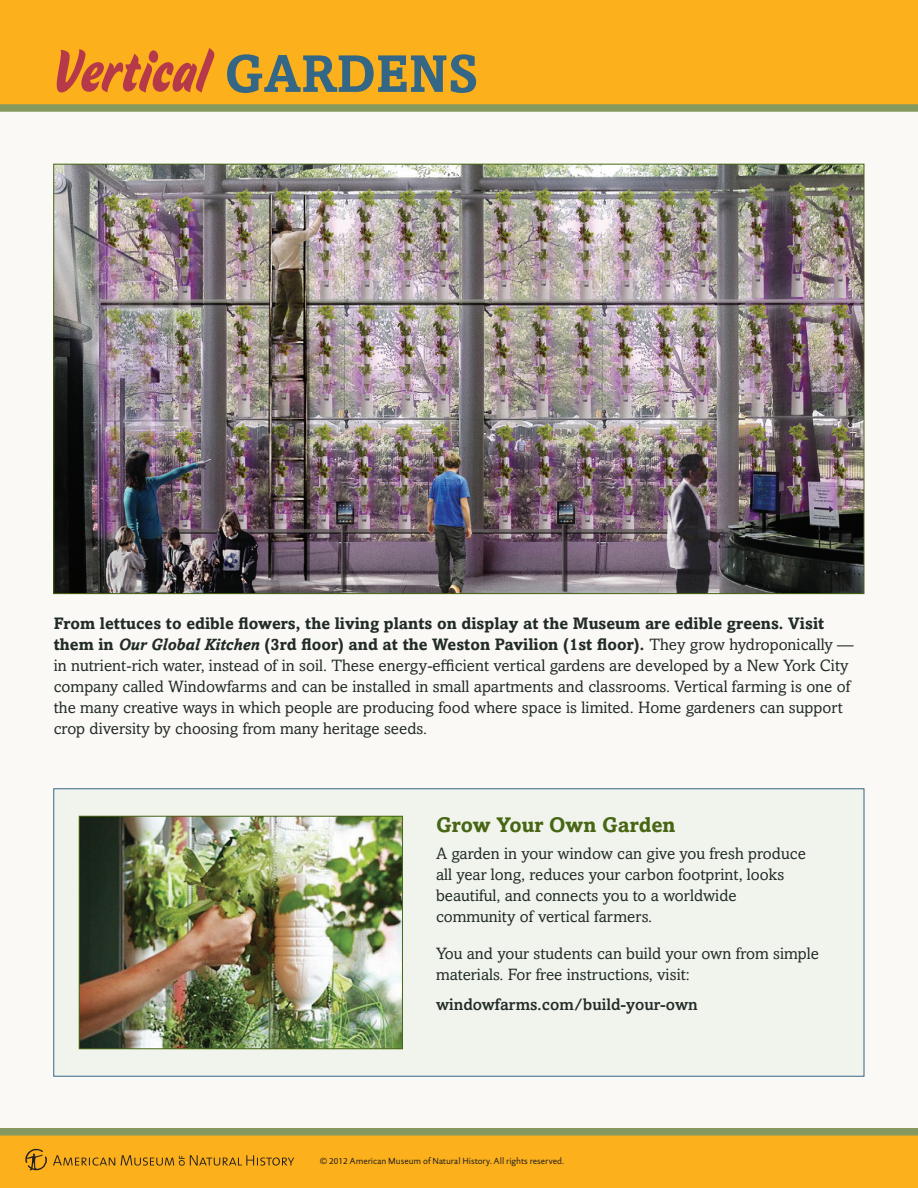
<style>
.page{position:relative;width:918px;height:1188px;background:#fbf9f5}
.page>*{position:absolute;margin:0;border:0;box-sizing:border-box;transform-origin:0 0}
.t1{font:57px "House Movements Sign";letter-spacing:.02em;color:#b53948}
.t2{font:700 21px "Amasis";color:#476613}
.t3{font:16.5px/21px "Amasis MT Pro";color:#212b28}
.t4{font:700 16.5px/21px "Amasis";color:#212b28}
.t5{font:500 16.5px "Amasis MT Pro";color:#212b28}
.t6{font:9px "DTL Documenta Sans ST";color:#231f20}
.s1{font-family:"Amasis";font-weight:700;font-size:52.5px;color:#346686}
.s2{font-style:italic}
.s3{font-family:"Amasis MT Pro";font-weight:400}
.s4{font-family:"Myriad Pro"}
</style>
<div class="page">
<div style="left:0;top:0;width:918px;height:106px;background:#fbb01c"></div>
<div style="left:0;top:104px;width:918px;height:8px;background:#85995f"></div>
<div style="left:0;top:1132px;width:918px;height:56px;background:#fbb01c"></div>
<div style="left:0;top:1128px;width:918px;height:8px;background:#85995f"></div>
<svg style="left:25px;top:1149px;width:269px;height:21px"></svg>
<img style="left:55px;top:166px;width:807px;height:426px">
<div style="left:53px;top:788px;width:811px;height:289px;background:#f1f4ed;border:1px solid #346686"></div>
<img style="left:81px;top:818px;width:320px;height:229px">
<div style="left:79px;top:816px;width:324px;height:233px;border:1px solid #476613"></div>
<h1 class="t1" style="left:54px;top:36px;width:426px">Vertical <span class="s1">GARDENS</span></h1>
<p class="t4" style="left:54px;top:613px;width:801px">From lettuces to edible flowers, the living plants on display at the Museum are edible greens. Visit them in <span class="s2">Our Global Kitchen</span> (3rd floor) and at the Weston Pavilion (1st floor). <span class="s3">They grow hydroponically —</span></p>
<p class="t3" style="left:54px;top:656px;width:798px">in nutrient-rich water, instead of in soil. These energy-efficient vertical gardens are developed by a New York City company called Windowfarms and can be installed in small apartments and classrooms. Vertical farming is one of the many creative ways in which people are producing food where space is limited. Home gardeners can support crop diversity by choosing from many heritage seeds.</p>
<p class="t2" style="left:436px;top:812px;width:241px">Grow Your Own Garden</p>
<p class="t3" style="left:436px;top:843px;width:371px">A garden in your window can give you fresh produce all year long, reduces your carbon footprint, looks beautiful, and connects you to a worldwide community of vertical farmers.</p>
<p class="t3" style="left:436px;top:944px;width:385px">You and your students can build your own from simple materials. For free instructions, visit:</p>
<p class="t5" style="left:436px;top:995px;width:263px">windowfarms.com/build-your-own</p>
<p class="t6" style="left:320px;top:1155px;width:246px">© <span class="s4">2012</span> American Museum of Natural History. All rights reserved.</p>
</div>
